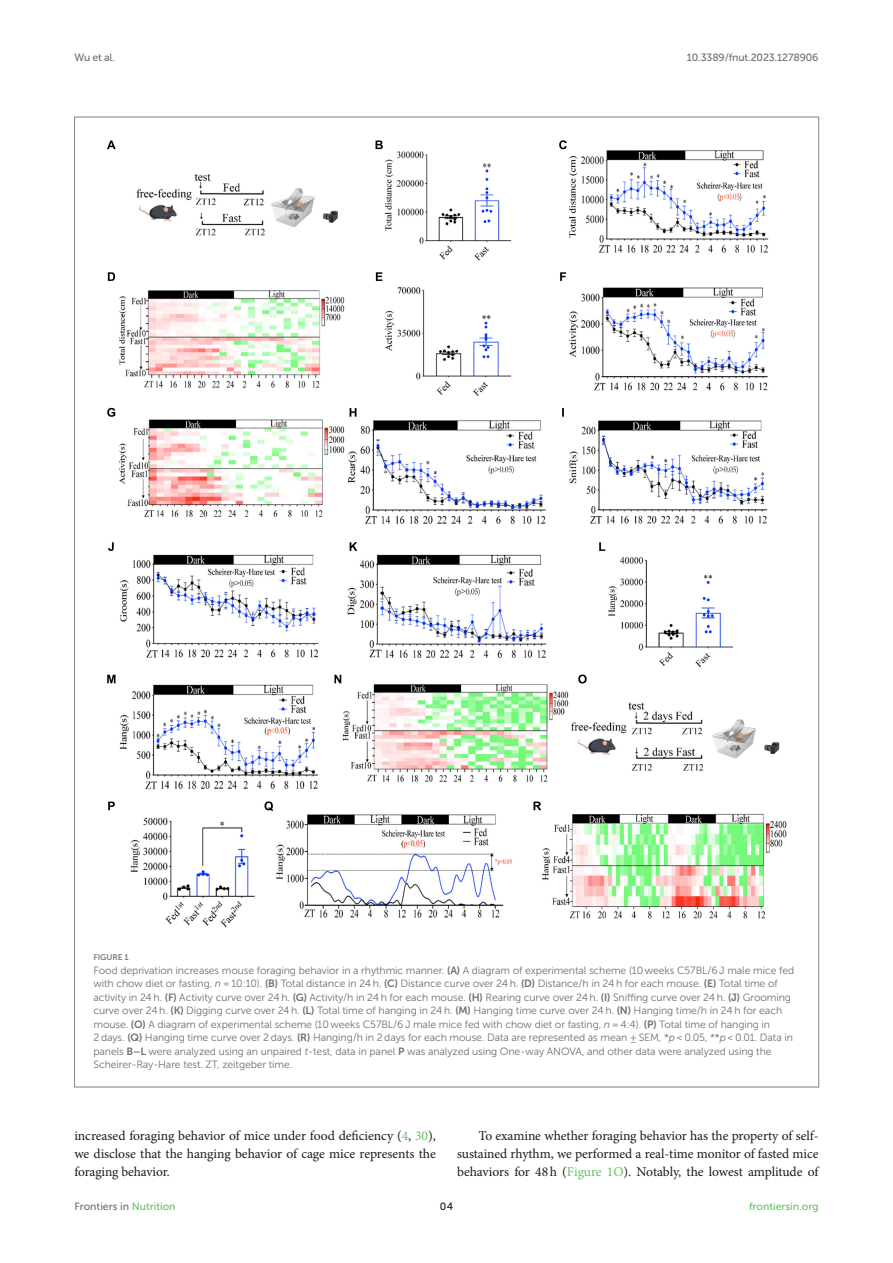
<style>
.page{position:relative;width:893px;height:1263px;background:#fff}
.page>*{position:absolute;margin:0;border:0;box-sizing:border-box;transform-origin:0 0}
.TEXT{font:13.5px/18px "Minion Pro";letter-spacing:-.01em;color:#1b1c1b;text-align:justify}
.TEXT_FLUSH{font:13.5px/18px "Minion Pro";letter-spacing:-.01em;color:#1b1c1b;text-align:justify}
.FIG_LEG{font:10.5px/13.5px "Museo Sans 300";letter-spacing:-.01em;color:#706f70}
.t1{font:10.5px "Museo Sans 500";letter-spacing:-.015em;color:#706f70}
.t2{font:10.5px "Museo Sans 500";color:#65c161}
.t3{font:10.5px "Museo Sans 500";color:#1b1c1b}
.FIG_HD{font:8.25px "Museo Sans 700";letter-spacing:-.01em;color:#7e7f7f}
.s1{font-family:"Museo Sans 700"}
.s2{font-style:italic}
.s3{color:#65c161}
</style>
<div class="page">
<img style="left:107px;top:140px;width:680px;height:788px">
<p class="t1" style="left:74px;top:51px;width:42px">Wu et al.</p>
<p class="t1" style="left:687px;top:51px;width:133px">10.3389/fnut.2023.1278906</p>
<p class="FIG_HD" style="left:94px;top:953px;width:37px">FIGURE 1</p>
<p class="FIG_LEG" style="left:94px;top:963px;width:702px">Food deprivation increases mouse foraging behavior in a rhythmic manner. <span class="s1">(A)</span> A diagram of experimental scheme (10 weeks C57BL/6 J male mice fed with chow diet or fasting, <span class="s2">n</span> = 10:10). <span class="s1">(B)</span> Total distance in 24 h. <span class="s1">(C)</span> Distance curve over 24 h. <span class="s1">(D)</span> Distance/h in 24 h for each mouse. <span class="s1">(E)</span> Total time of activity in 24 h. <span class="s1">(F)</span> Activity curve over 24 h. <span class="s1">(G)</span> Activity/h in 24 h for each mouse. <span class="s1">(H)</span> Rearing curve over 24 h. <span class="s1">(I)</span> Sniffing curve over 24 h. <span class="s1">(J)</span> Grooming curve over 24 h. <span class="s1">(K)</span> Digging curve over 24 h. <span class="s1">(L)</span> Total time of hanging in 24 h. <span class="s1">(M)</span> Hanging time curve over 24 h. <span class="s1">(N)</span> Hanging time/h in 24 h for each mouse. <span class="s1">(O)</span> A diagram of experimental scheme (10 weeks C57BL/6 J male mice fed with chow diet or fasting, <span class="s2">n</span> = 4:4). <span class="s1">(P)</span> Total time of hanging in<br>2 days. <span class="s1">(Q)</span> Hanging time curve over 2 days. <span class="s1">(R)</span> Hanging/h in 2 days for each mouse. Data are represented as mean ± SEM, *<span class="s2">p</span> &lt; 0.05, **<span class="s2">p</span> &lt; 0.01. Data in panels <span class="s1">B–L</span> were analyzed using an unpaired <span class="s2">t</span>-test, data in panel <span class="s1">P</span> was analyzed using One-way ANOVA, and other data were analyzed using the Scheirer-Ray-Hare test. ZT, zeitgeber time.</p>
<p class="TEXT_FLUSH" style="left:74px;top:1127px;width:363px">increased foraging behavior of mice under food deficiency (<span class="s3">4</span>, <span class="s3">30</span>), we disclose that the hanging behavior of cage mice represents the foraging behavior.</p>
<p class="TEXT" style="left:457px;top:1127px;width:363px;text-indent:21px">To examine whether foraging behavior has the property of self&shy;sustained rhythm, we performed a real-time monitor of fasted mice behaviors for 48h (<span class="s3">Figure 1O</span>). Notably, the lowest amplitude of</p>
<p class="t1" style="left:74px;top:1200px;width:103px">Frontiers in <span class="s3">Nutrition</span></p>
<p class="t3" style="left:440px;top:1200px;width:15px">04</p>
<p class="t2" style="left:749px;top:1200px;width:71px">frontiersin.org</p>
</div>
